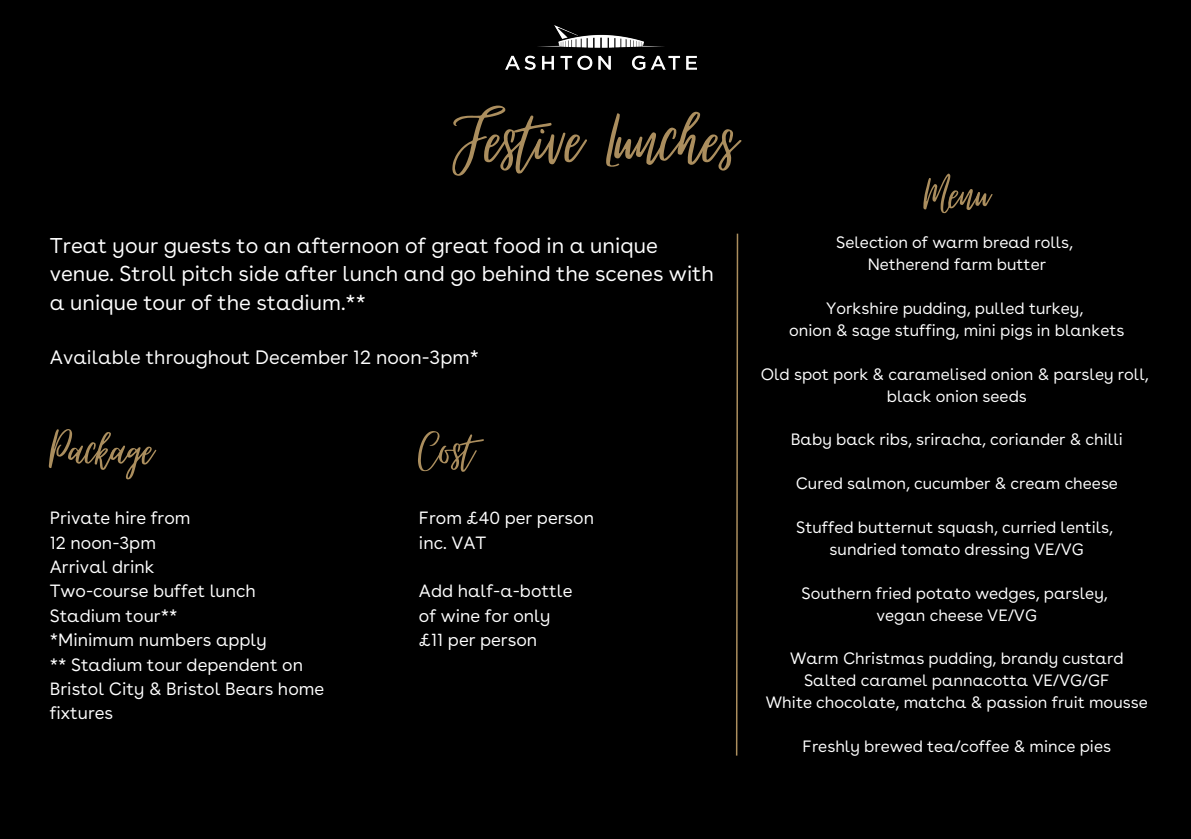
<style>
.page{position:relative;width:1191px;height:839px;background:#fff}
.page>*{position:absolute;margin:0;border:0;box-sizing:border-box;transform-origin:0 0}
.t1{font:98px "Virtual";color:#ab8e5e}
.t2{font:63.4px "Virtual";color:#ab8e5e}
.t3{font:63.2px "Virtual";color:#ab8e5e}
.t4{font:21.4px/28.4px "Buenos Aires";color:#fff}
.t5{font:19.4px "Buenos Aires";color:#fff}
.t6{font:17.8px/24.4px "Buenos Aires";color:#fff}
.t7{font:16.4px "Buenos Aires";color:#fff}
</style>
<div class="page">
<div style="left:0;top:0;width:1191px;height:838px;background:#000"></div>
<img style="left:506px;top:26px;width:190px;height:43px">
<svg style="left:735px;top:233px;width:4px;height:523px"></svg>
<h1 class="t1" style="left:454px;top:87px;width:284px">Festive Lunches</h1>
<h3 class="t4" style="left:50px;top:231px;width:666px">Treat your guests to an afternoon of great food in a unique venue. Stroll pitch side after lunch and go behind the scenes with a unique tour of the stadium.**</h3>
<h3 class="t5" style="left:50px;top:345px;width:431px">Available throughout December 12 noon-3pm*</h3>
<p class="t3" style="left:50px;top:416px;width:105px">Package</p>
<p class="t6" style="left:50px;top:505px;width:142px">Private hire from</p>
<p class="t6" style="left:50px;top:530px;width:108px">12 noon-3pm</p>
<p class="t6" style="left:50px;top:554px;width:106px">Arrival drink</p>
<p class="t6" style="left:50px;top:578px;width:208px">Two-course buffet lunch</p>
<p class="t6" style="left:50px;top:603px;width:129px">Stadium tour**</p>
<p class="t6" style="left:50px;top:627px;width:219px">*Minimum numbers apply</p>
<p class="t6" style="left:50px;top:652px;width:276px">** Stadium tour dependent on<br>Bristol City &amp; Bristol Bears home fixtures</p>
<p class="t3" style="left:419px;top:416px;width:56px">Cost</p>
<p class="t6" style="left:419px;top:505px;width:177px">From £40 per person</p>
<p class="t6" style="left:419px;top:530px;width:69px">inc. VAT</p>
<p class="t6" style="left:419px;top:578px;width:155px">Add half-a-bottle</p>
<p class="t6" style="left:419px;top:603px;width:133px">of wine for only</p>
<p class="t6" style="left:419px;top:627px;width:120px">£11 per person</p>
<h2 class="t2" style="left:924px;top:159px;width:67px">Menu</h2>
<h2 class="t7" style="left:836px;top:233px;width:238px">Selection of warm bread rolls,</h2>
<p class="t7" style="left:868px;top:254px;width:180px">Netherend farm butter</p>
<p class="t7" style="left:826px;top:298px;width:259px">Yorkshire pudding, pulled turkey,</p>
<p class="t7" style="left:789px;top:320px;width:337px">onion &amp; sage stuffing, mini pigs in blankets</p>
<p class="t7" style="left:761px;top:364px;width:390px">Old spot pork &amp; caramelised onion &amp; parsley roll,</p>
<p class="t7" style="left:887px;top:386px;width:142px">black onion seeds</p>
<p class="t7" style="left:791px;top:429px;width:334px">Baby back ribs, sriracha, coriander &amp; chilli</p>
<p class="t7" style="left:796px;top:473px;width:324px">Cured salmon, cucumber &amp; cream cheese</p>
<p class="t7" style="left:796px;top:517px;width:318px">Stuffed butternut squash, curried lentils,</p>
<p class="t7" style="left:830px;top:539px;width:256px">sundried tomato dressing VE/VG</p>
<p class="t7" style="left:802px;top:583px;width:308px">Southern fried potato wedges, parsley,</p>
<p class="t7" style="left:877px;top:605px;width:162px">vegan cheese VE/VG</p>
<p class="t7" style="left:790px;top:648px;width:335px">Warm Christmas pudding, brandy custard</p>
<h2 class="t7" style="left:804px;top:670px;width:307px">Salted caramel pannacotta VE/VG/GF</h2>
<p class="t7" style="left:766px;top:692px;width:383px">White chocolate, matcha &amp; passion fruit mousse</p>
<p class="t7" style="left:803px;top:736px;width:310px">Freshly brewed tea/coffee &amp; mince pies</p>
</div>
